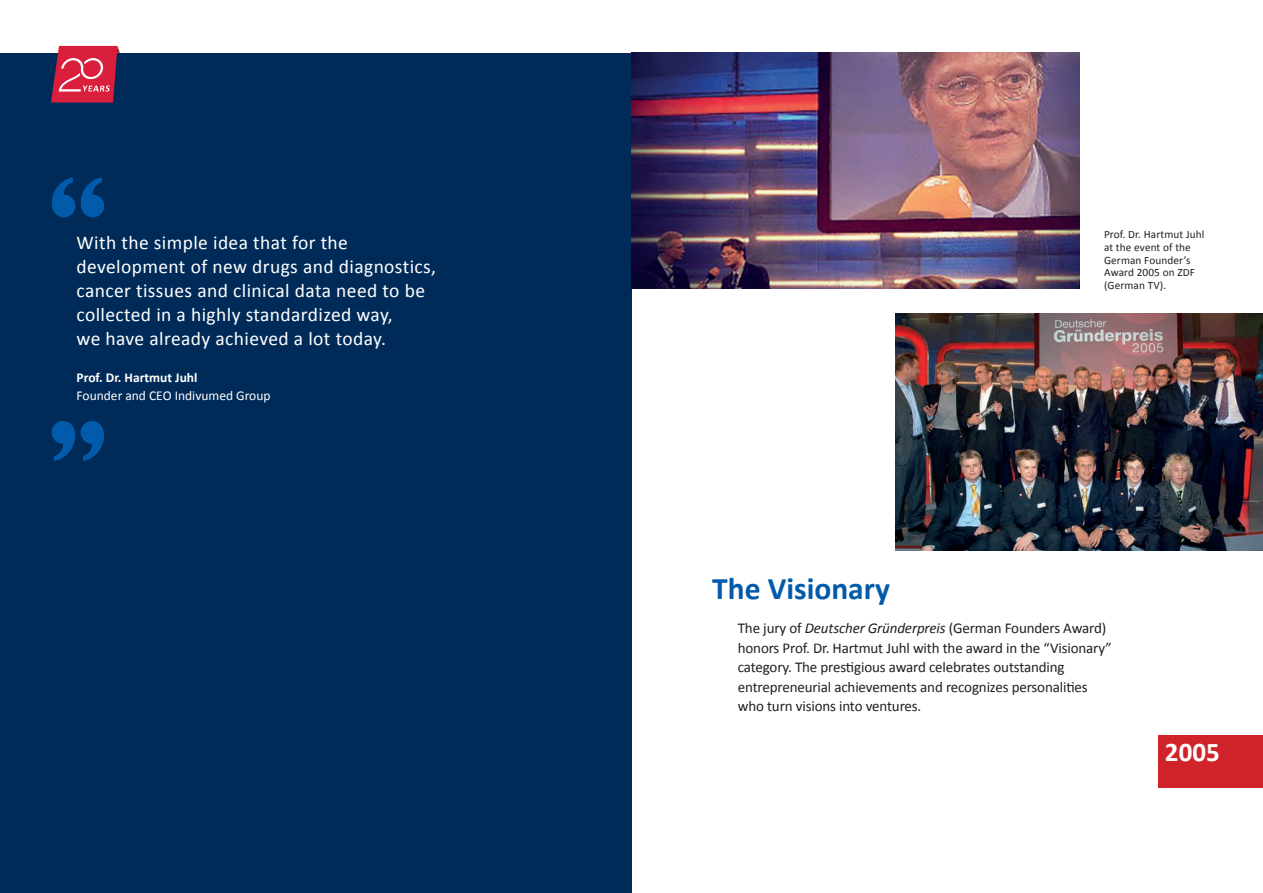
<style>
.page{position:relative;width:1263px;height:893px;background:#fff}
.page>*{position:absolute;margin:0;border:0;box-sizing:border-box;transform-origin:0 0}
.t1{font:700 31.5px "Calibri";color:#015aaa}
.t2{font:700 27px "Calibri";color:#fff}
.t3{font:19.5px/24px "Calibri";letter-spacing:.02em;color:#fff}
.t4{font:15px/19.5px "Calibri";letter-spacing:-.01em;color:#231f20}
.t5{font:13.5px "Calibri";color:#fff}
.t6{font:700 13.5px "Calibri";color:#fff}
.t7{font:11.25px/12.8px "Calibri";letter-spacing:.01em;color:#231f20}
.s1{font-style:italic}
</style>
<div class="page">
<div style="left:0;top:53px;width:631px;height:839px;background:#002b58"></div>
<svg style="left:52px;top:421px;width:52px;height:40px"></svg>
<svg style="left:51px;top:177px;width:53px;height:40px"></svg>
<img style="left:631px;top:53px;width:448px;height:236px">
<img style="left:896px;top:314px;width:367px;height:236px">
<svg style="left:51px;top:46px;width:69px;height:57px;background:#c43854"></svg>
<div style="left:1158px;top:735px;width:105px;height:53px;background:#d1232a"></div>
<h3 class="t3" style="left:77px;top:231px;width:361px">With the simple idea that for the development of new drugs and diagnostics, cancer tissues and clinical data need to be collected in a highly standardized way,<br>we have already achieved a lot today.</h3>
<p class="t6" style="left:77px;top:369px;width:122px">Prof. Dr. Hartmut Juhl</p>
<p class="t5" style="left:77px;top:387px;width:195px">Founder and CEO Indivumed Group</p>
<p class="t7" style="left:1104px;top:228px;width:102px">Prof. Dr. Hartmut Juhl at the event of the<br>German Founder’s<br>Award 2005 on ZDF (German TV).</p>
<h1 class="t1" style="left:712px;top:568px;width:179px">The Visionary</h1>
<p class="t4" style="left:738px;top:618px;width:375px">The jury of <span class="s1">Deutscher Gründerpreis</span> (German Founders Award) honors Prof. Dr. Hartmut Juhl with the award in the “Visionary” category. The prestigious award celebrates outstanding entrepreneurial achievements and recognizes personalities who turn visions into ventures.</p>
<h2 class="t2" style="left:1165px;top:735px;width:56px">2005</h2>
</div>
